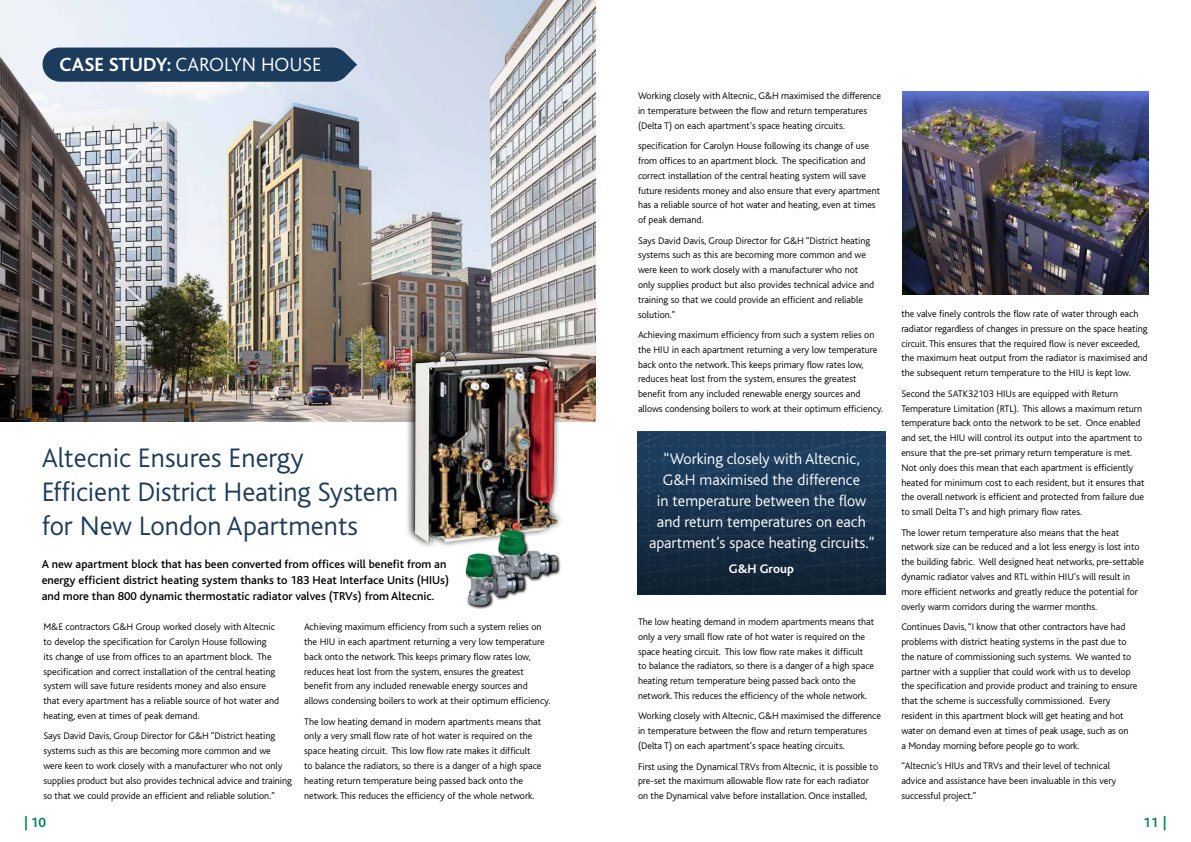
<style>
.page{position:relative;width:1191px;height:842px;background:#fff}
.page>*{position:absolute;margin:0;border:0;box-sizing:border-box;transform-origin:0 0}
.t1{font:300 28px/33.6px "Bliss";color:#1c3c5d}
.t2{font:300 20px "Bliss";color:#fff}
.t3{font:300 16px/21px "Bliss";color:#fff;text-align:center}
.t4{font:700 14px "Bliss";color:#008752}
.t5{font:700 13px "Bliss";color:#fff}
.t6{font:500 12px/16px "Bliss";color:#000}
.t7{font:300 10px/14.8px "Bliss";color:#000}
.s1{font-weight:700}
</style>
<div class="page">
<img style="left:0;top:0;width:595px;height:421px">
<svg style="left:40px;top:48px;width:317px;height:34px;background:#264565"></svg>
<img style="left:902px;top:91px;width:246px;height:204px">
<svg style="left:637px;top:432px;width:248px;height:38px;background:#1e3d5e"></svg>
<div style="left:637px;top:470px;width:248px;height:125px;background:linear-gradient(to bottom,#1e3e5e,#102031)"></div>
<img style="left:405px;top:342px;width:158px;height:205px">
<img style="left:415px;top:350px;width:142px;height:193px">
<svg style="left:486px;top:529px;width:75px;height:53px"></svg>
<img style="left:487px;top:530px;width:70px;height:48px">
<svg style="left:471px;top:552px;width:56px;height:57px"></svg>
<img style="left:465px;top:554px;width:58px;height:53px">
<h2 class="t2" style="left:59px;top:54px;width:264px"><span class="s1">CASE STUDY:</span> CAROLYN HOUSE</h2>
<h1 class="t1" style="left:42px;top:442px;width:358px">Altecnic Ensures Energy<br>Efficient District Heating System for New London Apartments</h1>
<p class="t6" style="left:42px;top:556px;width:409px">A new apartment block that has been converted from offices will benefit from an energy efficient district heating system thanks to 183 Heat Interface Units (HIUs) and more than 800 dynamic thermostatic radiator valves (TRVs) from Altecnic.</p>
<p class="t7" style="left:43px;top:620px;width:237px">M&amp;E contractors G&amp;H Group worked closely with Altecnic to develop the specification for Carolyn House following<br>its change of use from offices to an apartment block. The specification and correct installation of the central heating system will save future residents money and also ensure that every apartment has a reliable source of hot water and heating, even at times of peak demand.</p>
<p class="t7" style="left:43px;top:729px;width:250px">Says David Davis, Group Director for G&amp;H “District heating systems such as this are becoming more common and we were keen to work closely with a manufacturer who not only supplies product but also provides technical advice and training so that we could provide an efficient and reliable solution.”</p>
<p class="t7" style="left:304px;top:620px;width:248px">Achieving maximum efficiency from such a system relies on the HIU in each apartment returning a very low temperature back onto the network. This keeps primary flow rates low, reduces heat lost from the system, ensures the greatest benefit from any included renewable energy sources and allows condensing boilers to work at their optimum efficiency.</p>
<p class="t7" style="left:304px;top:714px;width:239px">The low heating demand in modern apartments means that only a very small flow rate of hot water is required on the space heating circuit. This low flow rate makes it difficult to balance the radiators, so there is a danger of a high space heating return temperature being passed back onto the network. This reduces the efficiency of the whole network.</p>
<p class="t7" style="left:638px;top:89px;width:245px">Working closely with Altecnic, G&amp;H maximised the difference in temperature between the flow and return temperatures (Delta T) on each apartment’s space heating circuits.</p>
<p class="t7" style="left:638px;top:139px;width:244px">specification for Carolyn House following its change of use from offices to an apartment block. The specification and correct installation of the central heating system will save future residents money and also ensure that every apartment has a reliable source of hot water and heating, even at times of peak demand.</p>
<p class="t7" style="left:638px;top:233px;width:237px">Says David Davis, Group Director for G&amp;H “District heating systems such as this are becoming more common and we were keen to work closely with a manufacturer who not only supplies product but also provides technical advice and training so that we could provide an efficient and reliable solution.”</p>
<p class="t7" style="left:638px;top:328px;width:247px">Achieving maximum efficiency from such a system relies on the HIU in each apartment returning a very low temperature back onto the network. This keeps primary flow rates low, reduces heat lost from the system, ensures the greatest benefit from any included renewable energy sources and allows condensing boilers to work at their optimum efficiency.</p>
<h3 class="t3" style="left:649px;top:448px;width:227px">“Working closely with Altecnic, G&amp;H maximised the difference<br>in temperature between the flow and return temperatures on each apartment’s space heating circuits.”</h3>
<h3 class="t5" style="left:729px;top:562px;width:67px">G&amp;H Group</h3>
<p class="t7" style="left:638px;top:614px;width:238px">The low heating demand in modern apartments means that only a very small flow rate of hot water is required on the space heating circuit. This low flow rate makes it difficult to balance the radiators, so there is a danger of a high space heating return temperature being passed back onto the network. This reduces the efficiency of the whole network.</p>
<p class="t7" style="left:638px;top:709px;width:245px">Working closely with Altecnic, G&amp;H maximised the difference in temperature between the flow and return temperatures (Delta T) on each apartment’s space heating circuits.</p>
<p class="t7" style="left:638px;top:759px;width:242px">First using the Dynamical TRVs from Altecnic, it is possible to pre-set the maximum allowable flow rate for each radiator on the Dynamical valve before installation. Once installed,</p>
<p class="t7" style="left:901px;top:307px;width:248px">the valve finely controls the flow rate of water through each radiator regardless of changes in pressure on the space heating circuit. This ensures that the required flow is never exceeded, the maximum heat output from the radiator is maximised and the subsequent return temperature to the HIU is kept low.</p>
<p class="t7" style="left:901px;top:386px;width:245px">Second the SATK32103 HIUs are equipped with Return Temperature Limitation (RTL). This allows a maximum return temperature back onto the network to be set. Once enabled and set, the HIU will control its output into the apartment to ensure that the pre-set primary return temperature is met.<br>Not only does this mean that each apartment is efficiently heated for minimum cost to each resident, but it ensures that the overall network is efficient and protected from failure due to small Delta T’s and high primary flow rates.</p>
<p class="t7" style="left:901px;top:525px;width:244px">The lower return temperature also means that the heat network size can be reduced and a lot less energy is lost into the building fabric. Well designed heat networks, pre-settable dynamic radiator valves and RTL within HIU’s will result in more efficient networks and greatly reduce the potential for overly warm corridors during the warmer months.</p>
<p class="t7" style="left:901px;top:620px;width:237px">Continues Davis, “I know that other contractors have had problems with district heating systems in the past due to the nature of commissioning such systems. We wanted to partner with a supplier that could work with us to develop the specification and provide product and training to ensure that the scheme is successfully commissioned. Every resident in this apartment block will get heating and hot water on demand even at times of peak usage, such as on<br>a Monday morning before people go to work.</p>
<p class="t7" style="left:901px;top:758px;width:216px">“Altecnic’s HIUs and TRVs and their level of technical advice and assistance have been invaluable in this very successful project.”</p>
<h3 class="t4" style="left:24px;top:815px;width:23px">| 10</h3>
<h3 class="t4" style="left:1143px;top:815px;width:25px">11 |</h3>
</div>
